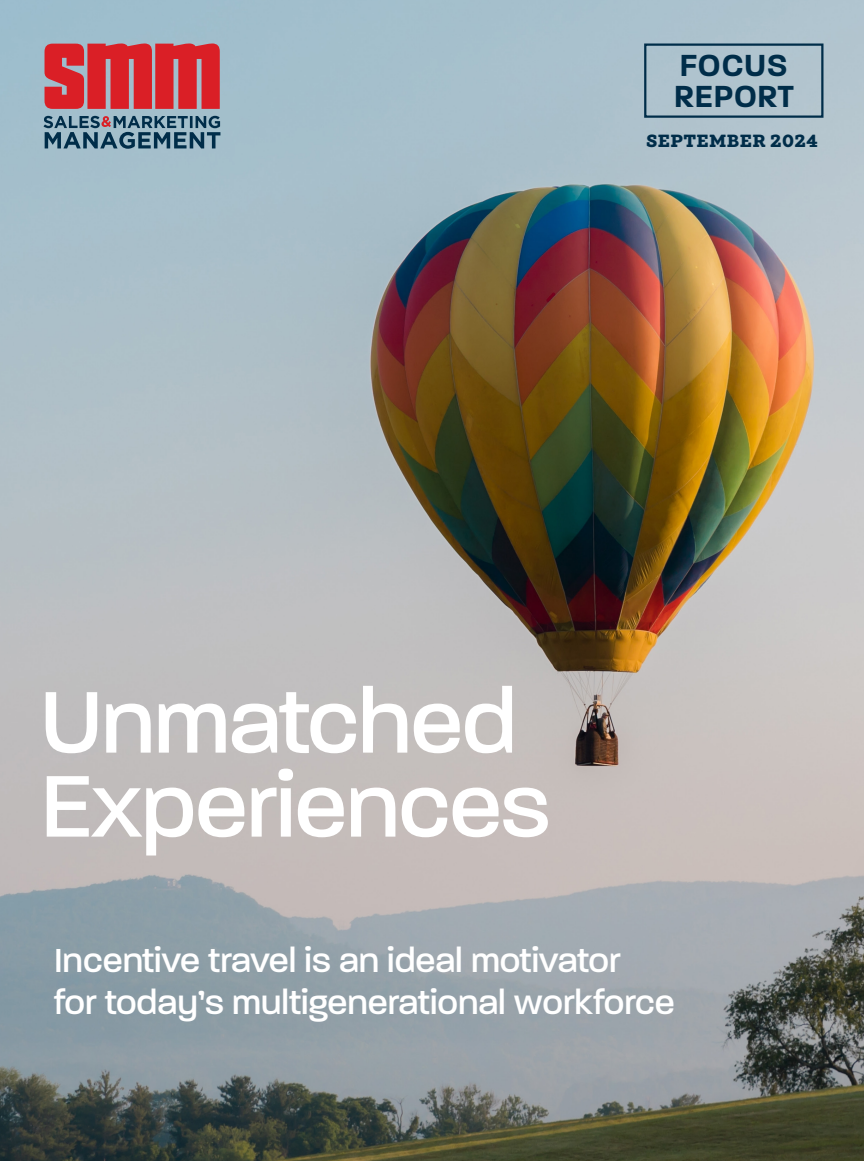
<style>
.page{position:relative;width:864px;height:1161px;background:#fff}
.page>*{position:absolute;margin:0;border:0;box-sizing:border-box;transform-origin:0 0}
.SMM_dept_main_subhea{font:500 94.5px "Paralucent";letter-spacing:-.01em;color:#fff}
.SMM_dept_main_subhea-2{font:500 36px/42px "Paralucent";color:#fff}
.t1{font:600 33px/31.5px "Paralucent";letter-spacing:.01em;color:#002d49}
.t2{font:700 18px "Winden";letter-spacing:.02em;color:#002d49}
</style>
<div class="page">
<img style="left:0;top:0;width:864px;height:1161px">
<svg style="left:45px;top:44px;width:175px;height:65px;background:#d03840"></svg>
<svg style="left:44px;top:116px;width:176px;height:33px;background:#608193"></svg>
<div style="left:644px;top:44px;width:180px;height:74px;border:2px solid #002d49"></div>
<p class="t1" style="left:674px;top:49px;width:122px">FOCUS<br>REPORT</p>
<p class="t2" style="left:646px;top:129px;width:173px">SEPTEMBER 2024</p>
<p class="SMM_dept_main_subhea" style="left:40px;top:666px;width:478px">Unmatched</p>
<p class="SMM_dept_main_subhea" style="left:40px;top:750px;width:511px">Experiences</p>
<p class="SMM_dept_main_subhea-2" style="left:54px;top:939px;width:622px">Incentive travel is an ideal motivator<br>for today’s multigenerational workforce</p>
</div>
